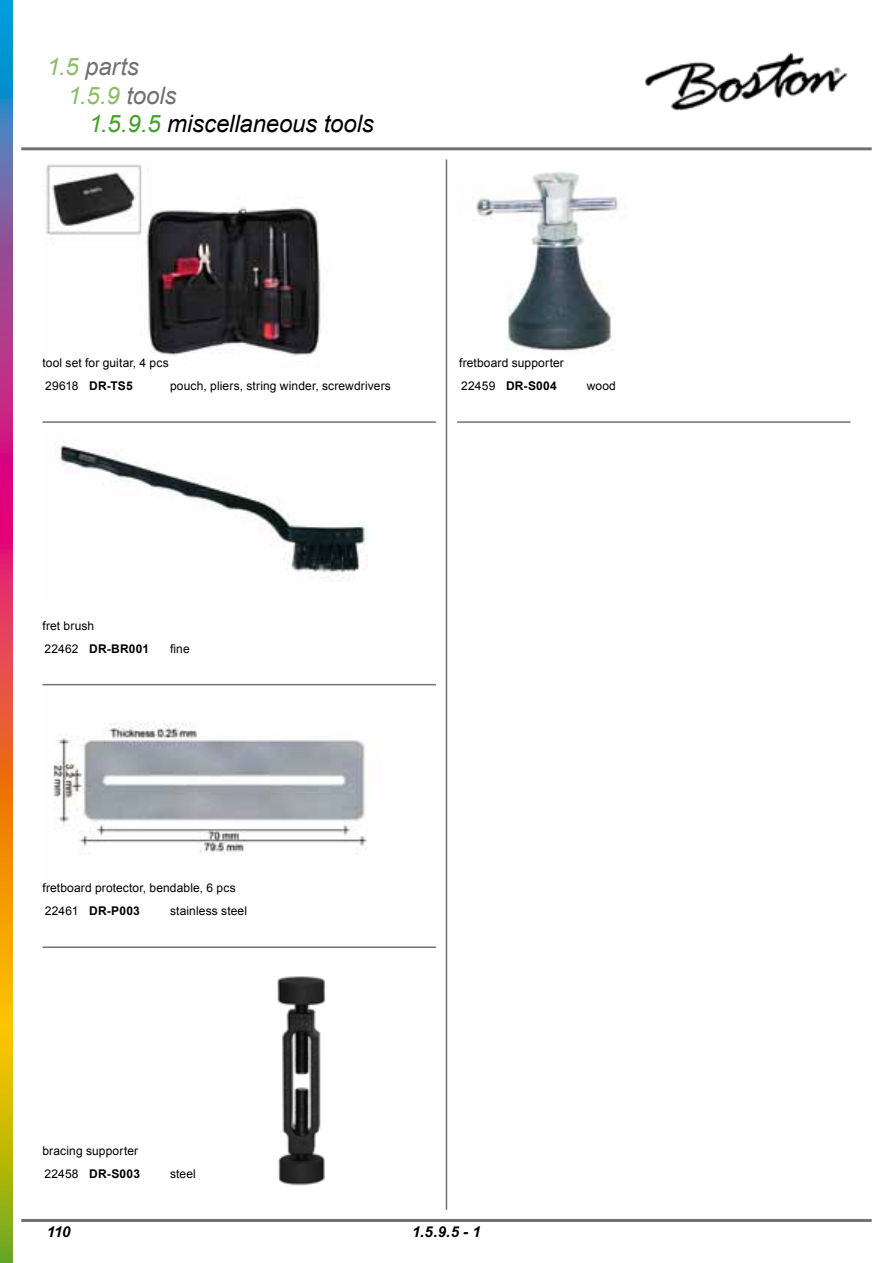
<style>
.page{position:relative;width:893px;height:1263px;background:#fff}
.page>*{position:absolute;margin:0;border:0;box-sizing:border-box;transform-origin:0 0}
.t1{font:italic 24px "Arial";letter-spacing:-.01em;color:#000}
.t2{font:italic 24px "Arial";letter-spacing:-.005em;color:#8dbc6a}
.t3{font:italic 24px "Arial";letter-spacing:-.01em;color:#707172}
.t4{font:italic 700 15px "Arial";color:#000}
.t5{font:12px/23px "Arial";letter-spacing:.01em;color:#000}
.s1{color:#8dbc6a}
.s2{color:#707172}
.s3{color:#44a12b}
.s4{font-weight:700}
</style>
<div class="page">
<svg style="left:0;top:0;width:13px;height:1263px;background:#b76f54"></svg>
<hr style="left:21px;top:1219px;width:851px;height:3px;background:#707172">
<hr style="left:21px;top:147px;width:851px;height:3px;background:#707172">
<hr style="left:446px;top:159px;width:1px;height:1051px;background:#707172">
<hr style="left:43px;top:421px;width:393px;height:2px;background:#707172">
<hr style="left:43px;top:684px;width:393px;height:1px;background:#707172">
<hr style="left:43px;top:946px;width:393px;height:2px;background:#707172">
<hr style="left:457px;top:421px;width:393px;height:2px;background:#707172">
<img style="left:46px;top:164px;width:275px;height:192px">
<img style="left:59px;top:442px;width:309px;height:139px">
<img style="left:53px;top:722px;width:314px;height:133px">
<img style="left:277px;top:976px;width:48px;height:210px">
<img style="left:475px;top:172px;width:143px;height:179px">
<img style="left:645px;top:52px;width:203px;height:59px">
<h1 class="t3" style="left:47px;top:51px;width:93px"><span class="s1">1.5</span> parts</h1>
<h1 class="t2" style="left:68px;top:80px;width:110px">1.5.9 <span class="s2">tools</span></h1>
<h1 class="t1" style="left:89px;top:109px;width:287px"><span class="s3">1.5.9.5</span> miscellaneous tools</h1>
<p class="t5" style="left:43px;top:352px;width:128px">tool set for guitar, 4 pcs<br>29618 <span class="s4">DR-TS5</span></p>
<p class="t5" style="left:170px;top:374px;width:222px">pouch, pliers, string winder, screwdrivers</p>
<p class="t5" style="left:459px;top:352px;width:106px">fretboard supporter<br>22459 <span class="s4">DR-S004</span></p>
<p class="t5" style="left:587px;top:374px;width:31px">wood</p>
<p class="t5" style="left:43px;top:614px;width:108px">fret brush<br>22462 <span class="s4">DR-BR001</span></p>
<p class="t5" style="left:170px;top:637px;width:21px">fine</p>
<p class="t5" style="left:43px;top:877px;width:195px">fretboard protector, bendable, 6 pcs<br>22461 <span class="s4">DR-P003</span></p>
<p class="t5" style="left:170px;top:900px;width:79px">stainless steel</p>
<p class="t5" style="left:43px;top:1139px;width:99px">bracing supporter<br>22458 <span class="s4">DR-S003</span></p>
<p class="t4" style="left:47px;top:1222px;width:25px">110</p>
<p class="t5" style="left:170px;top:1162px;width:27px">steel</p>
<p class="t4" style="left:412px;top:1222px;width:70px">1.5.9.5 - 1</p>
</div>
